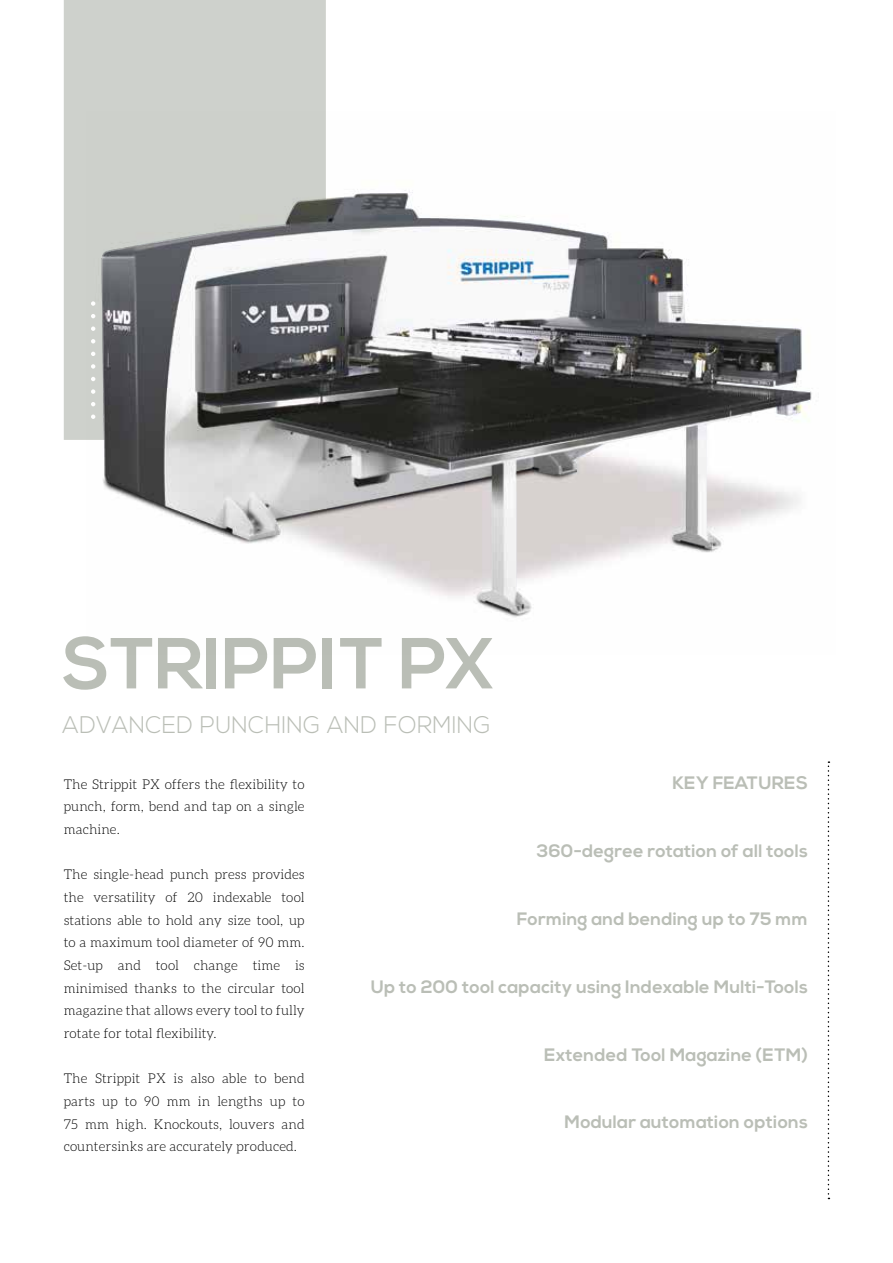
<style>
.page{position:relative;width:893px;height:1263px;background:#fff}
.page>*{position:absolute;margin:0;border:0;box-sizing:border-box;transform-origin:0 0}
.t1{font:700 72px "Nexa";color:#babeb6}
.t2{font:300 24px "Nexa";letter-spacing:.01em;color:#babeb6}
.t3{font:700 18px "Nexa";letter-spacing:.01em;color:#babeb6}
.t4{font:300 13.5px/22.6px "Aleo";letter-spacing:.005em;color:#000;text-align:justify}
</style>
<div class="page">
<div style="left:64px;top:0;width:262px;height:440px;background:#ced1cc"></div>
<svg style="left:828px;top:761px;width:1px;height:438px"></svg>
<img style="left:87px;top:112px;width:725px;height:506px">
<img style="left:102px;top:193px;width:708px;height:421px">
<h1 class="t1" style="left:63px;top:622px;width:434px">STRIPPIT PX</h1>
<h2 class="t2" style="left:63px;top:711px;width:430px">ADVANCED PUNCHING AND FORMING</h2>
<p class="t4" style="left:64px;top:772px;width:242px">The Strippit PX offers the flexibility to punch, form, bend and tap on a single machine.</p>
<p class="t4" style="left:64px;top:863px;width:242px">The single-head punch press provides the versatility of 20 indexable tool stations able to hold any size tool, up to a maximum tool diameter of 90 mm.<br>Set-up and tool change time is minimised thanks to the circular tool magazine that allows every tool to fully rotate for total flexibility.</p>
<p class="t4" style="left:64px;top:1067px;width:242px">The Strippit PX is also able to bend parts up to 90 mm in lengths up to 75 mm high. Knockouts, louvers and countersinks are accurately produced.</p>
<h3 class="t3" style="left:672px;top:772px;width:137px">KEY FEATURES</h3>
<h3 class="t3" style="left:537px;top:840px;width:272px">360-degree rotation of all tools</h3>
<h3 class="t3" style="left:517px;top:908px;width:293px">Forming and bending up to 75 mm</h3>
<h3 class="t3" style="left:371px;top:976px;width:439px">Up to 200 tool capacity using Indexable Multi-Tools</h3>
<h3 class="t3" style="left:544px;top:1044px;width:265px">Extended Tool Magazine (ETM)</h3>
<h3 class="t3" style="left:565px;top:1112px;width:245px">Modular automation options</h3>
</div>
